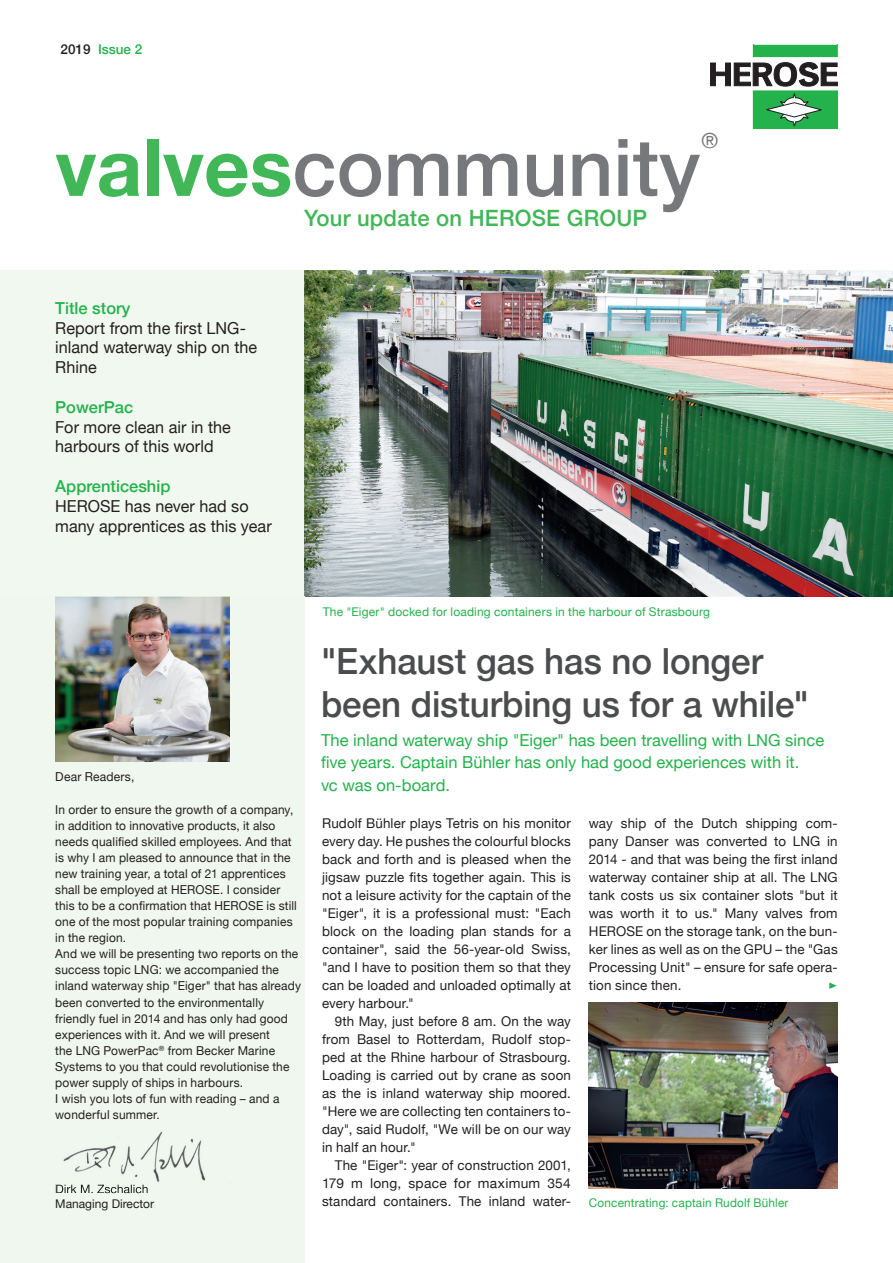
<style>
.page{position:relative;width:893px;height:1263px;background:#fff}
.page>*{position:absolute;margin:0;border:0;box-sizing:border-box;transform-origin:0 0}
.t1{font:500 79.5px "Helvetica Neue";color:#76787b}
.t2{font:500 36px/43.2px "Helvetica Neue";letter-spacing:-.005em;color:#4b4c4d}
.t3{font:500 22.5px "Helvetica Neue";letter-spacing:.01em;color:#41b757}
.t4{font:20.85px "Helvetica Neue";color:#76787b}
.t5{font:16.5px/19.8px "Helvetica Neue";color:#231f20}
.t6{font:16.5px/22.5px "Helvetica Neue";color:#23b24b}
.t7{font:500 16.5px "Helvetica Neue";color:#23b24b}
.t8{font:13.5px/18px "Helvetica Neue";letter-spacing:.01em;color:#231f20;text-align:justify}
.t9{font:500 13.5px "Helvetica Neue";color:#23b24b}
.t10{font:12.3px/16px "Helvetica Neue";letter-spacing:.015em;color:#231f20}
.t11{font:12px "Helvetica Neue";letter-spacing:.015em;color:#23b24b}
.t12{font:12px "Helvetica Neue";color:#231f20}
.s1{color:#231f20}
.s2{font-weight:700;color:#41b757}
</style>
<div class="page">
<img style="left:304px;top:270px;width:589px;height:327px">
<div style="left:0;top:597px;width:304px;height:666px;background:#f0f7ef"></div>
<svg style="left:710px;top:45px;width:128px;height:83px"></svg>
<img style="left:57px;top:1131px;width:149px;height:54px">
<img style="left:57px;top:1185px;width:91px;height:8px">
<img style="left:55px;top:597px;width:175px;height:165px">
<div style="left:0;top:270px;width:304px;height:327px;background:#f1f8f0"></div>
<img style="left:589px;top:1002px;width:249px;height:186px">
<svg style="left:829px;top:982px;width:7px;height:7px"></svg>
<p class="t9" style="left:61px;top:39px;width:83px"><span class="s1">2019</span> Issue 2</p>
<h1 class="t1" style="left:55px;top:104px;width:646px"><span class="s2">valves</span>community</h1>
<h3 class="t4" style="left:702px;top:126px;width:18px">®</h3>
<h3 class="t3" style="left:304px;top:200px;width:345px">Your update on HEROSE GROUP</h3>
<p class="t7" style="left:55px;top:295px;width:77px">Title story</p>
<p class="t5" style="left:55px;top:319px;width:203px">Report from the first LNG&shy;inland waterway ship on the<br>Rhine</p>
<p class="t7" style="left:55px;top:394px;width:79px">PowerPac</p>
<p class="t5" style="left:55px;top:418px;width:177px">For more clean air in the harbours of this world</p>
<p class="t7" style="left:55px;top:473px;width:117px">Apprenticeship</p>
<p class="t5" style="left:55px;top:497px;width:218px">HEROSE has never had so many apprentices as this year</p>
<p class="t10" style="left:55px;top:770px;width:81px">Dear Readers,</p>
<p class="t10" style="left:55px;top:802px;width:247px">In order to ensure the growth of a company, in addition to innovative products, it also needs qualified skilled employees. And that is why I am pleased to announce that in the new training year, a total of 21 apprentices shall be employed at HEROSE. I consider this to be a confirmation that HEROSE is still one of the most popular training companies in the region.<br>And we will be presenting two reports on the success topic LNG: we accompanied the inland waterway ship "Eiger" that has already been converted to the environmentally friendly fuel in 2014 and has only had good experiences with it. And we will present<br>the LNG PowerPac<sup>®</sup> from Becker Marine Systems to you that could revolutionise the power supply of ships in harbours.<br>I wish you lots of fun with reading – and a wonderful summer.</p>
<p class="t12" style="left:55px;top:1195px;width:100px">Managing Director</p>
<p class="t11" style="left:323px;top:603px;width:389px">The "Eiger" docked for loading containers in the harbour of Strasbourg</p>
<h2 class="t2" style="left:321px;top:637px;width:490px">"Exhaust gas has no longer been disturbing us for a while"</h2>
<p class="t6" style="left:321px;top:730px;width:505px">The inland waterway ship "Eiger" has been travelling with LNG since five years. Captain Bühler has only had good experiences with it.<br>vc was on-board.</p>
<p class="t8" style="left:322px;top:815px;width:250px">Rudolf Bühler plays Tetris on his monitor every day. He pushes the colourful blocks back and forth and is pleased when the jigsaw puzzle fits together again. This is not a leisure activity for the captain of the "Eiger", it is a professional must: "Each block on the loading plan stands for a container", said the 56-year-old Swiss, "and I have to position them so that they can be loaded and unloaded optimally at every harbour."</p>
<p class="t8" style="left:322px;top:1013px;width:250px;text-indent:13px">9th May, just before 8 am. On the way from Basel to Rotterdam, Rudolf stop&shy;ped at the Rhine harbour of Strasbourg.<br>Loading is carried out by crane as soon as the is inland waterway ship moored. "Here we are collecting ten containers to&shy;day", said Rudolf, "We will be on our way in half an hour."</p>
<p class="t8" style="left:322px;top:1157px;width:250px;text-indent:13px">The "Eiger": year of construction 2001, 179 m long, space for maximum 354 standard containers. The inland water-</p>
<p class="t8" style="left:589px;top:815px;width:250px">way ship of the Dutch shipping com&shy;pany Danser was converted to LNG in 2014 - and that was being the first inland waterway container ship at all. The LNG tank costs us six container slots "but it was worth it to us." Many valves from HEROSE on the storage tank, on the bun&shy;ker lines as well as on the GPU – the "Gas Processing Unit" – ensure for safe opera&shy;tion since then.</p>
<p class="t11" style="left:589px;top:1194px;width:201px">Concentrating: captain Rudolf Bühler</p>
</div>
